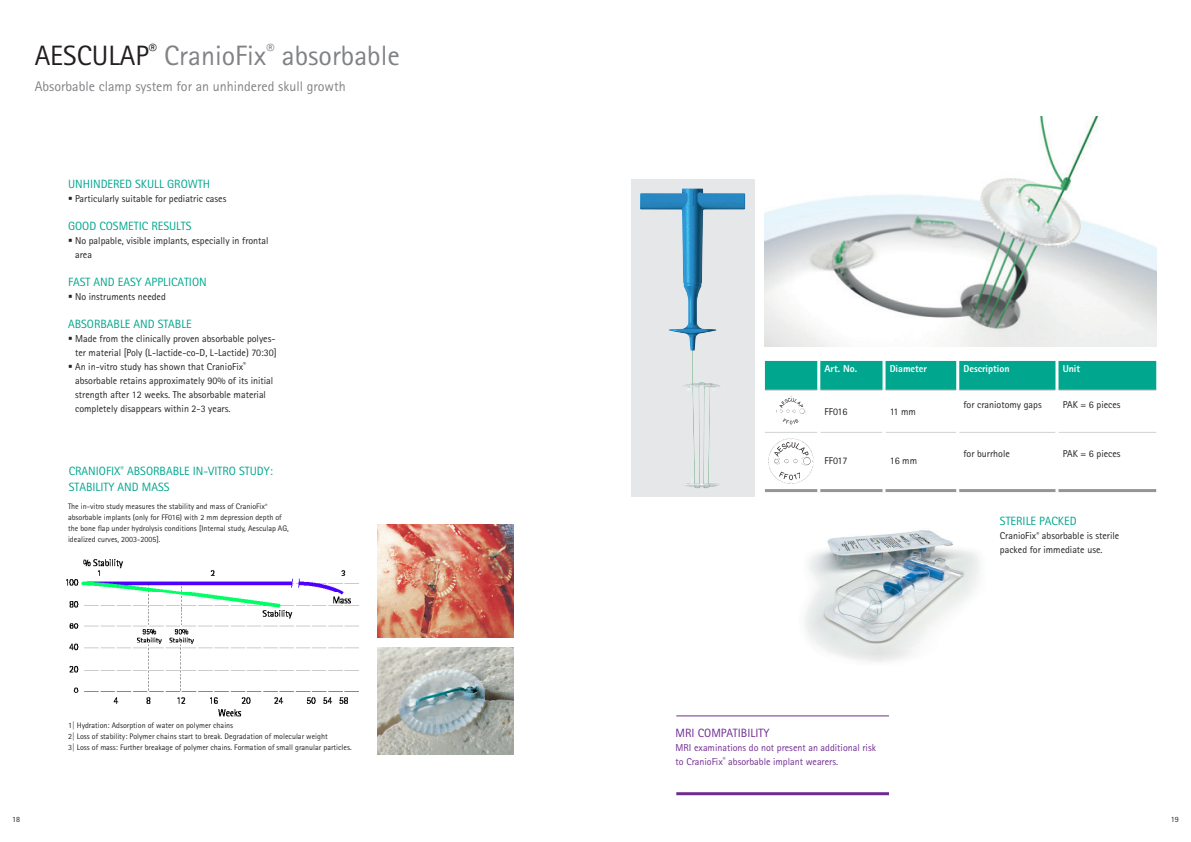
<style>
.page{position:relative;width:1191px;height:842px;background:#fff}
.page>*{position:absolute;margin:0;border:0;box-sizing:border-box;transform-origin:0 0}
._08_Variable_chapter_heading__20_23pt{font:28px "Rotis Sans Serif Pro";color:#808285}
._08_Variable_chapter_heading__20_23pt-2{font:14px "Rotis Sans Serif Pro";color:#808285}
._21_Source_references{font:12px/16px "Rotis Sans Serif Pro";color:#00a78e}
._21_Source_references-2{font:12px "Rotis Sans Serif Pro";color:#702b91}
._21_Source_references-3{font:10px/14px "Rotis Sans Serif Pro";color:#231f20}
._21_Source_references-4{font:10px/14px "Rotis Sans Serif Pro";color:#702b91}
.Tabelle_Einzug_1_mm{font:10px "Rotis Sans Serif Pro";color:#231f20}
.Tabelle_Einzug_1_mm-2{font:800 10px "Rotis Sans Serif Pro";color:#fff}
._21_Source_references-5{font:8px/11px "Rotis Sans Serif Pro";color:#231f20}
.s1{color:#231f20}
</style>
<div class="page">
<img style="left:804px;top:530px;width:176px;height:132px">
<img style="left:765px;top:116px;width:391px;height:231px">
<img style="left:378px;top:647px;width:136px;height:108px">
<div style="left:765px;top:361px;width:391px;height:29px;background:#00a78e"></div>
<hr style="left:765px;top:432px;width:52px;height:1px;background:#d1d2d4">
<hr style="left:820px;top:432px;width:62px;height:1px;background:#d1d2d4">
<hr style="left:885px;top:432px;width:71px;height:1px;background:#d1d2d4">
<hr style="left:1058px;top:432px;width:98px;height:1px;background:#d1d2d4">
<hr style="left:959px;top:432px;width:96px;height:1px;background:#d1d2d4">
<svg style="left:765px;top:489px;width:391px;height:3px"></svg>
<hr style="left:765px;top:390px;width:52px;height:1px;background:#939598">
<hr style="left:820px;top:390px;width:62px;height:1px;background:#939598">
<hr style="left:885px;top:390px;width:71px;height:1px;background:#939598">
<hr style="left:959px;top:390px;width:96px;height:1px;background:#939598">
<hr style="left:1058px;top:390px;width:98px;height:1px;background:#939598">
<hr style="left:817px;top:361px;width:3px;height:29px;background:#fff">
<hr style="left:882px;top:361px;width:3px;height:29px;background:#fff">
<hr style="left:956px;top:361px;width:3px;height:29px;background:#fff">
<hr style="left:1055px;top:361px;width:3px;height:29px;background:#fff">
<img style="left:776px;top:396px;width:30px;height:31px">
<img style="left:768px;top:438px;width:46px;height:45px">
<div style="left:631px;top:179px;width:123px;height:318px;background:#e6e7e9"></div>
<img style="left:640px;top:188px;width:105px;height:300px">
<img style="left:66px;top:559px;width:292px;height:158px">
<img style="left:378px;top:524px;width:136px;height:114px">
<hr style="left:676px;top:792px;width:213px;height:3px;background:#702b91">
<hr style="left:676px;top:716px;width:213px;height:1px;background:#702b91">
<p class="_08_Variable_chapter_heading__20_23pt" style="left:35px;top:39px;width:367px"><span class="s1">AESCULAP</span><sup>®</sup> CranioFix<sup>®</sup> absorbable</p>
<p class="_08_Variable_chapter_heading__20_23pt-2" style="left:35px;top:78px;width:313px">Absorbable clamp system for an unhindered skull growth</p>
<p class="_21_Source_references" style="left:68px;top:176px;width:143px">UNHINDERED SKULL GROWTH</p>
<p class="_21_Source_references-3" style="left:68px;top:191px;width:160px">▪ Particularly suitable for pediatric cases</p>
<p class="_21_Source_references" style="left:68px;top:218px;width:125px">GOOD COSMETIC RESULTS</p>
<p class="_21_Source_references-3" style="left:75px;top:233px;width:195px;text-indent:-7px">▪ No palpable, visible implants, especially in frontal area</p>
<p class="_21_Source_references" style="left:68px;top:274px;width:140px">FAST AND EASY APPLICATION</p>
<p class="_21_Source_references-3" style="left:68px;top:289px;width:99px">▪ No instruments needed</p>
<p class="_21_Source_references" style="left:68px;top:316px;width:125px">ABSORBABLE AND STABLE</p>
<p class="_21_Source_references-3" style="left:68px;top:331px;width:210px;text-align:right">▪ Made from the clinically proven absorbable polyes&shy;ter material [Poly (L-lactide-co-D, L-Lactide) 70:30]</p>
<p class="_21_Source_references-3" style="left:75px;top:359px;width:200px;text-indent:-7px">▪ An in-vitro study has shown that CranioFix<sup>® </sup>absorbable retains approximately 90% of its initial strength after 12 weeks. The absorbable material completely disappears within 2-3 years.</p>
<p class="_21_Source_references" style="left:69px;top:463px;width:206px">CRANIOFIX<sup>®</sup> ABSORBABLE IN-VITRO STUDY:<br>STABILITY AND MASS</p>
<p class="_21_Source_references-5" style="left:68px;top:501px;width:222px">The in-vitro study measures the stability and mass of CranioFix<sup>® </sup>absorbable implants (only for FF016) with 2 mm depression depth of the bone flap under hydrolysis conditions [Internal study, Aesculap AG, idealized curves, 2003-2005].</p>
<p class="_21_Source_references-5" style="left:68px;top:720px;width:167px">1| Hydration: Adsorption of water on polymer chains</p>
<p class="_21_Source_references-5" style="left:68px;top:731px;width:261px">2| Loss of stability: Polymer chains start to break. Degradation of molecular weight</p>
<p class="_21_Source_references-5" style="left:68px;top:742px;width:285px">3| Loss of mass: Further breakage of polymer chains. Formation of small granular particles.</p>
<p class="Tabelle_Einzug_1_mm-2" style="left:824px;top:362px;width:34px">Art. No.</p>
<p class="Tabelle_Einzug_1_mm-2" style="left:889px;top:362px;width:39px">Diameter</p>
<p class="Tabelle_Einzug_1_mm-2" style="left:963px;top:362px;width:48px">Description</p>
<p class="Tabelle_Einzug_1_mm-2" style="left:1062px;top:362px;width:19px">Unit</p>
<p class="Tabelle_Einzug_1_mm" style="left:824px;top:405px;width:25px">FF016</p>
<p class="Tabelle_Einzug_1_mm" style="left:889px;top:405px;width:28px">11 mm</p>
<p class="Tabelle_Einzug_1_mm" style="left:963px;top:398px;width:80px">for craniotomy gaps</p>
<p class="Tabelle_Einzug_1_mm" style="left:1062px;top:398px;width:59px">PAK = 6 pieces</p>
<p class="Tabelle_Einzug_1_mm" style="left:824px;top:455px;width:25px">FF017</p>
<p class="Tabelle_Einzug_1_mm" style="left:889px;top:455px;width:29px">16 mm</p>
<p class="Tabelle_Einzug_1_mm" style="left:963px;top:448px;width:48px">for burrhole</p>
<p class="Tabelle_Einzug_1_mm" style="left:1062px;top:448px;width:59px">PAK = 6 pieces</p>
<p class="_21_Source_references" style="left:1000px;top:513px;width:78px">STERILE PACKED</p>
<p class="_21_Source_references-3" style="left:1000px;top:529px;width:121px">CranioFix<sup>®</sup> absorbable is sterile packed for immediate use.</p>
<p class="_21_Source_references-2" style="left:675px;top:725px;width:95px">MRI COMPATIBILITY</p>
<p class="_21_Source_references-4" style="left:675px;top:740px;width:202px">MRI examinations do not present an additional risk to CranioFix<sup>®</sup> absorbable implant wearers.</p>
<p class="_21_Source_references-5" style="left:12px;top:814px;width:9px">18</p>
<p class="_21_Source_references-5" style="left:1171px;top:814px;width:9px">19</p>
</div>
